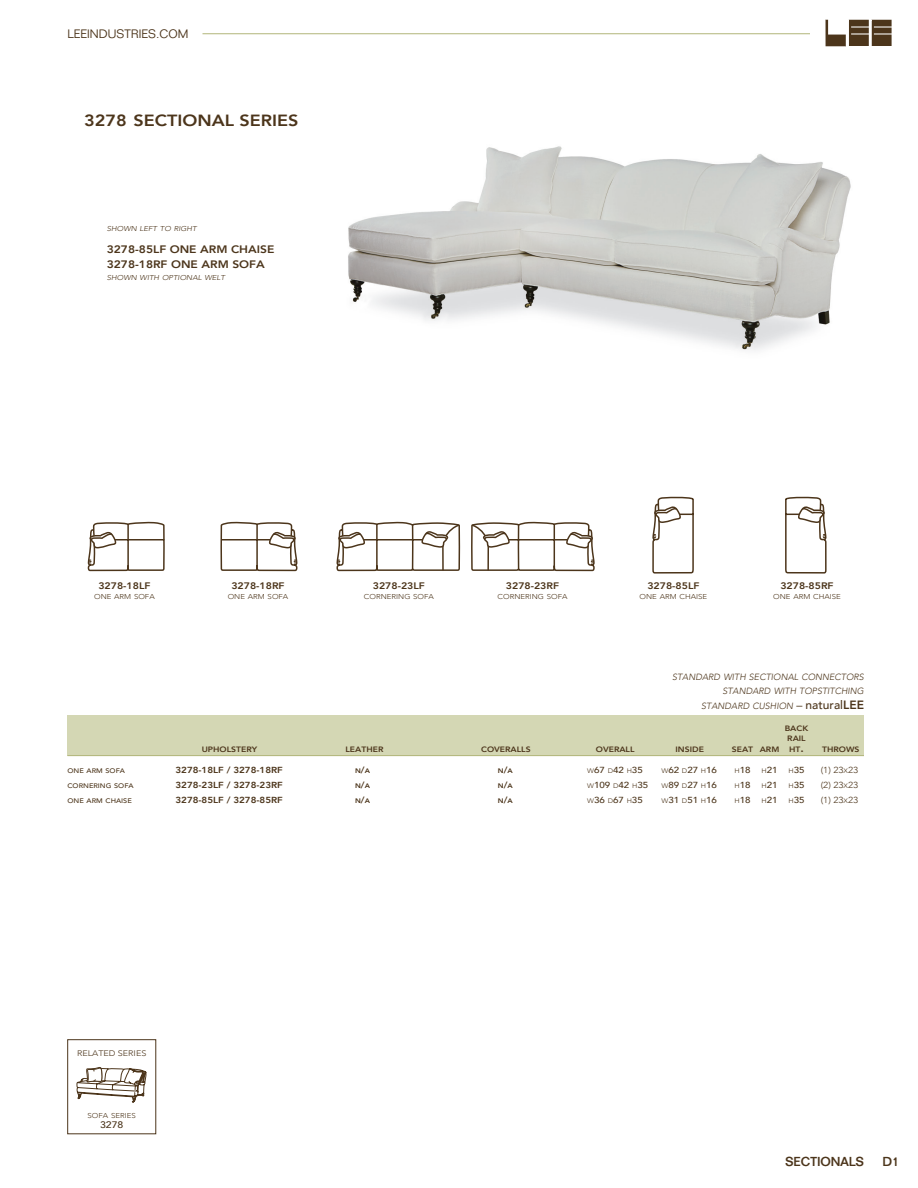
<style>
.page{position:relative;width:918px;height:1188px;background:#fff}
.page>*{position:absolute;margin:0;border:0;box-sizing:border-box;transform-origin:0 0}
.t1{font:800 16.2px "Avenir";color:#4c351b;scale:1.11 1}
.t2{font:500 12.75px "Folio Std";color:#4c351b}
.t3{font:300 12px "Folio Std";color:#4c351b}
.t4{font:800 10.8px "Avenir";color:#4c351b;scale:1.11 1}
.t5{font:800 9.45px "Avenir";color:#4c351b;scale:1.11 1}
.t6{font:500 9.45px "Avenir";color:#4c351b;scale:1.11 1}
.t7{font:italic 300 9px "Avenir";color:#4c351b}
.t8{font:500 8.7px "Avenir";color:#4c351b;scale:1.11 1}
.t9{font:800 8.7px "Avenir";color:#4c351b;scale:1.11 1}
.t10{font:300 8.7px "Avenir";color:#4c351b;scale:1.11 1}
.t11{font:300 8.1px "Avenir";color:#4c351b;scale:1.11 1}
.t12{font:800 7.8px "Avenir";color:#4c351b;scale:1.11 1}
.t13{font:300 7.05px "Avenir";color:#4c351b;scale:1.11 1}
.t14{font:italic 300 7.05px "Avenir";color:#4c351b;scale:1.11 1}
.t15{font:500 6.6px "Avenir";color:#4c351b;scale:1.11 1}
.t16{font:800 6.6px "Avenir";color:#4c351b;scale:1.11 1}
.s1{font-style:normal;font-size:12px}
.s2{font-weight:500;font-style:normal;font-size:12px}
.s3{font-weight:800;font-style:normal;font-size:12px}
.s4{font-size:10.35px}
.s5{font-size:8.7px}
.s6{font-weight:300;font-size:6.6px}
.s7{font-size:6.6px}
</style>
<div class="page">
<svg style="left:825px;top:20px;width:67px;height:27px"></svg>
<hr style="left:202px;top:33px;width:608px;height:1px;background:#b1b579">
<img style="left:348px;top:146px;width:503px;height:205px">
<div style="left:68px;top:716px;width:796px;height:40px;background:#d4d7b4"></div>
<hr style="left:68px;top:755px;width:796px;height:1px;background:#b1b579">
<svg style="left:88px;top:522px;width:77px;height:49px"></svg>
<svg style="left:220px;top:522px;width:77px;height:49px"></svg>
<svg style="left:336px;top:522px;width:124px;height:49px"></svg>
<svg style="left:471px;top:522px;width:124px;height:49px"></svg>
<svg style="left:652px;top:497px;width:42px;height:77px"></svg>
<svg style="left:785px;top:497px;width:42px;height:77px"></svg>
<svg style="left:76px;top:1067px;width:71px;height:36px"></svg>
<p class="t3" style="left:68px;top:27px;width:122px">LEEINDUSTRIES.COM</p>
<p class="t1" style="left:84px;top:108px;width:195px">3278 SECTIONAL SERIES</p>
<p class="t14" style="left:107px;top:225px;width:83px">SHOWN LEFT TO RIGHT</p>
<p class="t4" style="left:107px;top:241px;width:153px">3278-85LF ONE ARM CHAISE</p>
<p class="t4" style="left:107px;top:256px;width:144px">3278-18RF ONE ARM SOFA</p>
<p class="t14" style="left:107px;top:274px;width:108px">SHOWN WITH OPTIONAL WELT</p>
<p class="t5" style="left:98px;top:578px;width:48px">3278-18LF</p>
<p class="t13" style="left:94px;top:593px;width:56px">ONE ARM SOFA</p>
<p class="t5" style="left:231px;top:578px;width:49px">3278-18RF</p>
<p class="t13" style="left:228px;top:593px;width:56px">ONE ARM SOFA</p>
<p class="t5" style="left:373px;top:578px;width:48px">3278-23LF</p>
<p class="t13" style="left:364px;top:593px;width:65px">CORNERING SOFA</p>
<p class="t5" style="left:506px;top:578px;width:49px">3278-23RF</p>
<p class="t13" style="left:498px;top:593px;width:65px">CORNERING SOFA</p>
<p class="t5" style="left:647px;top:578px;width:48px">3278-85LF</p>
<p class="t13" style="left:640px;top:593px;width:62px">ONE ARM CHAISE</p>
<p class="t5" style="left:780px;top:578px;width:49px">3278-85RF</p>
<p class="t13" style="left:773px;top:593px;width:62px">ONE ARM CHAISE</p>
<p class="t7" style="left:672px;top:672px;width:193px">STANDARD WITH SECTIONAL CONNECTORS</p>
<p class="t7" style="left:722px;top:686px;width:143px">STANDARD WITH TOPSTITCHING</p>
<p class="t7" style="left:701px;top:700px;width:164px">STANDARD CUSHION <span class="s1">–</span> <span class="s2">natural</span><span class="s3">LEE</span></p>
<p class="t12" style="left:785px;top:722px;width:23px">BACK</p>
<p class="t12" style="left:787px;top:733px;width:18px">RAIL</p>
<p class="t12" style="left:202px;top:743px;width:52px">UPHOLSTERY</p>
<p class="t12" style="left:346px;top:743px;width:36px">LEATHER</p>
<p class="t12" style="left:481px;top:743px;width:46px">COVERALLS</p>
<p class="t12" style="left:596px;top:743px;width:36px">OVERALL</p>
<p class="t12" style="left:676px;top:743px;width:27px">INSIDE</p>
<p class="t12" style="left:732px;top:743px;width:44px">SEAT ARM</p>
<p class="t12" style="left:789px;top:743px;width:65px">HT<span class="s4">.</span> THROWS</p>
<p class="t15" style="left:68px;top:764px;width:53px">ONE ARM SOFA</p>
<p class="t9" style="left:176px;top:763px;width:98px">3278-18LF / 3278-18RF</p>
<p class="t16" style="left:355px;top:765px;width:15px">N<span class="s5">/</span>A</p>
<p class="t16" style="left:498px;top:765px;width:15px">N<span class="s5">/</span>A</p>
<p class="t8" style="left:587px;top:762px;width:52px"><span class="s6">W</span>67 <span class="s6">D</span>42 <span class="s6">H</span>35</p>
<p class="t8" style="left:662px;top:762px;width:52px"><span class="s6">W</span>62 <span class="s6">D</span>27 <span class="s6">H</span>16</p>
<p class="t8" style="left:734px;top:762px;width:65px"><span class="s6">H</span>18 <span class="s6">H</span>21 <span class="s6">H</span>35</p>
<p class="t10" style="left:821px;top:764px;width:35px">(1) 23<span class="s7">X</span>23</p>
<p class="t15" style="left:68px;top:779px;width:61px">CORNERING SOFA</p>
<p class="t9" style="left:176px;top:778px;width:98px">3278-23LF / 3278-23RF</p>
<p class="t16" style="left:355px;top:780px;width:15px">N<span class="s5">/</span>A</p>
<p class="t16" style="left:498px;top:780px;width:15px">N<span class="s5">/</span>A</p>
<p class="t8" style="left:587px;top:777px;width:56px"><span class="s6">W</span>109 <span class="s6">D</span>42 <span class="s6">H</span>35</p>
<p class="t8" style="left:662px;top:777px;width:52px"><span class="s6">W</span>89 <span class="s6">D</span>27 <span class="s6">H</span>16</p>
<p class="t8" style="left:734px;top:777px;width:65px"><span class="s6">H</span>18 <span class="s6">H</span>21 <span class="s6">H</span>35</p>
<p class="t10" style="left:821px;top:779px;width:35px">(2) 23<span class="s7">X</span>23</p>
<p class="t15" style="left:68px;top:794px;width:59px">ONE ARM CHAISE</p>
<p class="t9" style="left:176px;top:793px;width:98px">3278-85LF / 3278-85RF</p>
<p class="t16" style="left:355px;top:795px;width:15px">N<span class="s5">/</span>A</p>
<p class="t16" style="left:498px;top:795px;width:15px">N<span class="s5">/</span>A</p>
<p class="t8" style="left:587px;top:792px;width:52px"><span class="s6">W</span>36 <span class="s6">D</span>67 <span class="s6">H</span>35</p>
<p class="t8" style="left:662px;top:792px;width:52px"><span class="s6">W</span>31 <span class="s6">D</span>51 <span class="s6">H</span>16</p>
<p class="t8" style="left:734px;top:792px;width:65px"><span class="s6">H</span>18 <span class="s6">H</span>21 <span class="s6">H</span>35</p>
<p class="t10" style="left:821px;top:794px;width:35px">(1) 23<span class="s7">X</span>23</p>
<p class="t11" style="left:77px;top:1049px;width:64px">RELATED SERIES</p>
<p class="t13" style="left:88px;top:1111px;width:45px">SOFA SERIES</p>
<p class="t6" style="left:100px;top:1117px;width:23px">3278</p>
<p class="t2" style="left:786px;top:1153px;width:80px">SECTIONALS</p>
<p class="t2" style="left:883px;top:1153px;width:18px">D1</p>
</div>
